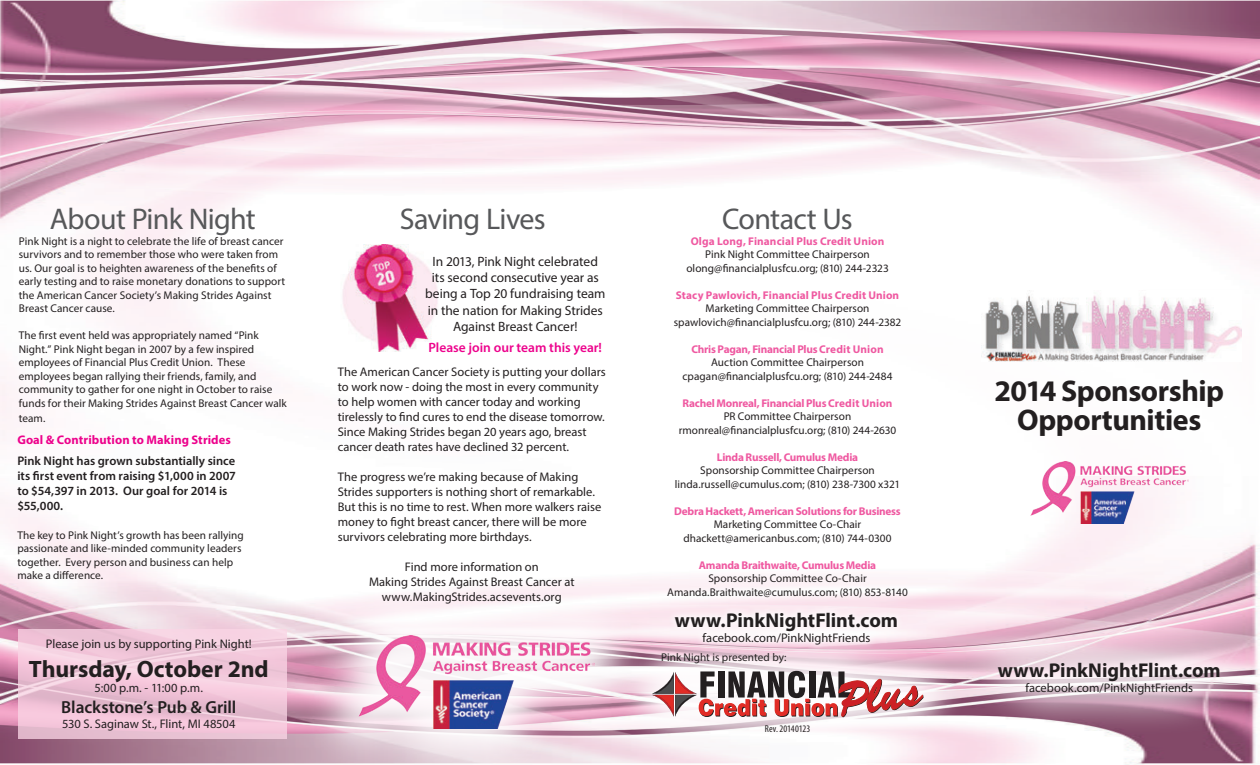
<style>
.page{position:relative;width:1260px;height:765px;background:#fff}
.page>*{position:absolute;margin:0;border:0;box-sizing:border-box;transform-origin:0 0}
.t1{font:30px "Myriad Pro";letter-spacing:-.025em;color:#57585a}
.t2{font:700 30px/28.8px "Myriad Pro";letter-spacing:-.015em;color:#231f20;text-align:center}
.t3{font:700 23.75px "Myriad Pro";letter-spacing:-.005em;color:#231f20}
.t4{font:700 20px "Myriad Pro";letter-spacing:-.005em;color:#231f20}
.t5{font:600 17.5px "Myriad Pro";letter-spacing:-.005em;color:#231f20}
.t6{font:13.5px/16.2px "Myriad Pro";letter-spacing:-.005em;color:#231f20;text-align:center}
.t7{font:600 13.5px "Myriad Pro";letter-spacing:-.005em;color:#ed028c}
.t8{font:12.5px/15px "Myriad Pro";color:#231f20}
.t9{font:600 12.5px/15px "Myriad Pro";color:#231f20}
.t10{font:700 12.5px "Myriad Pro";letter-spacing:.005em;color:#ed028c}
.t11{font:11.25px/13.5px "Myriad Pro";color:#231f20;text-align:center}
.t12{font:700 11.25px "Myriad Pro";letter-spacing:-.02em;color:#ef59a1}
.t13{font:700 11.25px "Myriad Pro";letter-spacing:.01em;color:#ef59a1}
.t14{font:condensed 10px "Myriad Pro";letter-spacing:.005em;color:#231f20}
</style>
<div class="page">
<img style="left:0;top:479px;width:1260px;height:286px">
<img style="left:0;top:0;width:1260px;height:441px">
<svg style="left:958px;top:621px;width:302px;height:114px"></svg>
<img style="left:1030px;top:461px;width:158px;height:62px">
<img style="left:334px;top:244px;width:125px;height:107px">
<div style="left:301px;top:578px;width:351px;height:187px;background:#fff;opacity:.93"></div>
<img style="left:358px;top:635px;width:237px;height:93px">
<svg style="left:19px;top:629px;width:268px;height:110px;background:#efc5d8"></svg>
<div style="left:611px;top:628px;width:354px;height:132px;background:#fff;opacity:.94"></div>
<svg style="left:652px;top:671px;width:271px;height:46px"></svg>
<svg style="left:668px;top:605px;width:237px;height:47px;fill:#fcf2f6"></svg>
<img style="left:981px;top:290px;width:260px;height:71px">
<h1 class="t1" style="left:50px;top:200px;width:207px">About Pink Night</h1>
<p class="t11" style="left:19px;top:234px;width:268px;text-align:left">Pink Night is a night to celebrate the life of breast cancer survivors and to remember those who were taken from us. Our goal is to heighten awareness of the benefits of early testing and to raise monetary donations to support the American Cancer Society’s Making Strides Against Breast Cancer cause.</p>
<p class="t11" style="left:19px;top:328px;width:270px;text-align:left">The first event held was appropriately named “Pink Night.” Pink Night began in 2007 by a few inspired employees of Financial Plus Credit Union. These employees began rallying their friends, family, and community to gather for one night in October to raise funds for their Making Strides Against Breast Cancer walk</p>
<p class="t11" style="left:19px;top:411px;width:28px">team.</p>
<p class="t10" style="left:17px;top:432px;width:215px">Goal &amp; Contribution to Making Strides</p>
<p class="t9" style="left:17px;top:453px;width:220px">Pink Night has grown substantially since its first event from raising $1,000 in 2007 to $54,397 in 2013. Our goal for 2014 is $55,000.</p>
<p class="t11" style="left:17px;top:528px;width:228px;text-align:left">The key to Pink Night’s growth has been rallying passionate and like-minded community leaders together. Every person and business can help make a difference.</p>
<p class="t8" style="left:46px;top:636px;width:207px">Please join us by supporting Pink Night!</p>
<h2 class="t3" style="left:29px;top:653px;width:241px">Thursday, October 2nd</h2>
<p class="t8" style="left:95px;top:680px;width:110px">5:00 p.m. - 11:00 p.m.</p>
<h3 class="t5" style="left:61px;top:696px;width:177px">Blackstone’s Pub &amp; Grill</h3>
<p class="t8" style="left:62px;top:716px;width:175px">530 S. Saginaw St., Flint, MI 48504</p>
<h1 class="t1" style="left:400px;top:200px;width:147px">Saving Lives</h1>
<h1 class="t1" style="left:722px;top:200px;width:132px">Contact Us</h1>
<p class="t6" style="left:425px;top:253px;width:182px">In 2013, Pink Night celebrated its second consecutive year as being a Top 20 fundraising team in the nation for Making Strides<br>Against Breast Cancer!</p>
<p class="t7" style="left:429px;top:339px;width:175px">Please join our team this year!</p>
<p class="t13" style="left:691px;top:234px;width:195px">Olga Long, Financial Plus Credit Union</p>
<p class="t11" style="left:686px;top:247px;width:204px">Pink Night Committee Chairperson olong@financialplusfcu.org; (810) 244-2323</p>
<p class="t13" style="left:676px;top:288px;width:225px">Stacy Pawlovich, Financial Plus Credit Union</p>
<p class="t11" style="left:674px;top:301px;width:229px">Marketing Committee Chairperson spawlovich@financialplusfcu.org; (810) 244-2382</p>
<p class="t12" style="left:692px;top:342px;width:194px">Chris Pagan, Financial Plus Credit Union</p>
<p class="t11" style="left:683px;top:355px;width:212px">Auction Committee Chairperson cpagan@financialplusfcu.org; (810) 244-2484</p>
<p class="t12" style="left:683px;top:396px;width:211px">Rachel Monreal, Financial Plus Credit Union</p>
<p class="t11" style="left:679px;top:409px;width:219px">PR Committee Chairperson rmonreal@financialplusfcu.org; (810) 244-2630</p>
<p class="t12" style="left:717px;top:450px;width:143px">Linda Russell, Cumulus Media</p>
<p class="t11" style="left:675px;top:463px;width:227px">Sponsorship Committee Chairperson linda.russell@cumulus.com; (810) 238-7300 x321</p>
<p class="t12" style="left:674px;top:504px;width:228px">Debra Hackett, American Solutions for Business</p>
<p class="t11" style="left:683px;top:517px;width:210px">Marketing Committee Co-Chair dhackett@americanbus.com; (810) 744-0300</p>
<p class="t12" style="left:699px;top:558px;width:179px">Amanda Braithwaite, Cumulus Media</p>
<p class="t11" style="left:667px;top:571px;width:242px">Sponsorship Committee Co-Chair<br>Amanda.Braithwaite@cumulus.com; (810) 853-8140</p>
<p class="t8" style="left:338px;top:364px;width:270px">The American Cancer Society is putting your dollars to work now - doing the most in every community to help women with cancer today and working tirelessly to find cures to end the disease tomorrow.<br>Since Making Strides began 20 years ago, breast cancer death rates have declined 32 percent.</p>
<p class="t8" style="left:338px;top:469px;width:265px">The progress we’re making because of Making Strides supporters is nothing short of remarkable.<br>But this is no time to rest. When more walkers raise money to fight breast cancer, there will be more survivors celebrating more birthdays.</p>
<p class="t8" style="left:369px;top:559px;width:207px;text-align:center">Find more information on<br>Making Strides Against Breast Cancer at www.MakingStrides.acsevents.org</p>
<h3 class="t4" style="left:675px;top:607px;width:225px">www.PinkNightFlint.com</h3>
<p class="t8" style="left:703px;top:630px;width:169px">facebook.com/PinkNightFriends</p>
<p class="t11" style="left:661px;top:650px;width:127px">Pink Night is presented by:</p>
<p class="t14" style="left:765px;top:722px;width:47px">Rev. 20140123</p>
<h1 class="t2" style="left:994px;top:376px;width:231px">2014 Sponsorship<br>Opportunities</h1>
<h3 class="t4" style="left:998px;top:657px;width:225px">www.PinkNightFlint.com</h3>
<p class="t8" style="left:1025px;top:680px;width:169px">facebook.com/PinkNightFriends</p>
</div>
